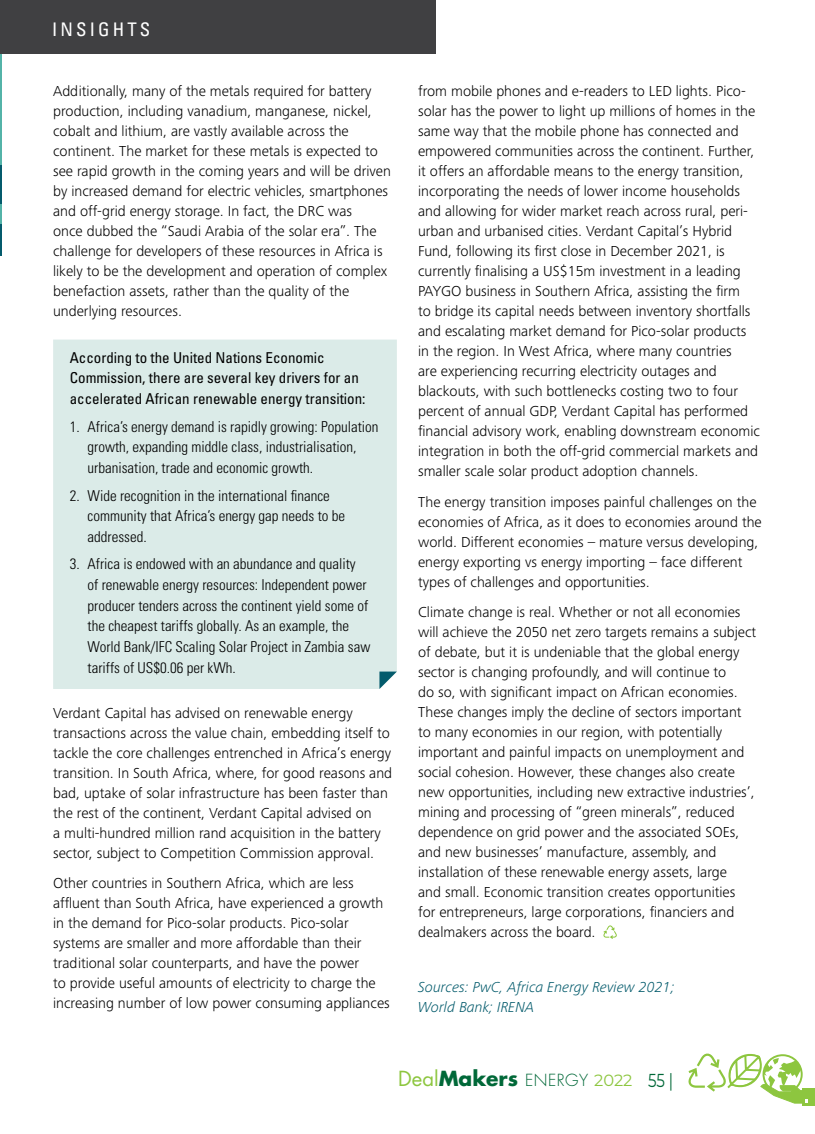
<style>
.page{position:relative;width:815px;height:1134px;background:#fff}
.page>*{position:absolute;margin:0;border:0;box-sizing:border-box;transform-origin:0 0}
.t1{font:700 20.25px "Futura";color:#006838}
.t2{font:condensed 18.75px "Univers";letter-spacing:.17em;color:#fff}
.t3{font:300 15px/20px "Frutiger Next Pro";color:#000}
.t4{font:300 condensed 15px/20.6px "Univers";color:#000}
.t5{font:condensed 15px/20.6px "Univers";color:#000}
.t6{font:italic 300 15px/20px "Frutiger Next Pro";color:#045b6c}
.s1{font-weight:400;color:#8dc63f}
.s2{font-weight:300;font-size:16.25px}
.s3{font-family:"Montserrat";font-weight:400;font-size:16.25px;color:#8dc63f}
.s4{font-family:"Montserrat";font-weight:400;font-size:18.75px}
</style>
<div class="page">
<div style="left:802px;top:1089px;width:13px;height:17px;background:#8dc63f"></div>
<svg style="left:688px;top:1053px;width:120px;height:50px"></svg>
<hr style="left:0;top:224px;width:1px;height:32px;background:#045b6c">
<hr style="left:0;top:53px;width:1px;height:171px;background:#53b3a8">
<hr style="left:0;top:165px;width:1px;height:39px;background:#045b6c">
<div style="left:0;top:0;width:435px;height:53px;background:#404042"></div>
<svg style="left:603px;top:925px;width:14px;height:14px"></svg>
<div style="left:53px;top:340px;width:344px;height:349px;background:#dbebe8"></div>
<svg style="left:379px;top:671px;width:18px;height:18px"></svg>
<p class="t2" style="left:52px;top:17px;width:100px">INSIGHTS</p>
<p class="t3" style="left:53px;top:81px;width:339px">Additionally, many of the metals required for battery production, including vanadium, manganese, nickel, cobalt and lithium, are vastly available across the continent. The market for these metals is expected to see rapid growth in the coming years and will be driven by increased demand for electric vehicles, smartphones and off-grid energy storage. In fact, the DRC was<br>once dubbed the “Saudi Arabia of the solar era”. The challenge for developers of these resources in Africa is likely to be the development and operation of complex benefaction assets, rather than the quality of the underlying resources.</p>
<p class="t5" style="left:70px;top:347px;width:297px">According to the United Nations Economic<br>Commission, there are several key drivers for an accelerated African renewable energy transition:</p>
<p class="t4" style="left:88px;top:416px;width:292px;text-indent:-18px">1. Africa’s energy demand is rapidly growing: Population growth, expanding middle class, industrialisation, urbanisation, trade and economic growth.</p>
<p class="t4" style="left:88px;top:485px;width:259px;text-indent:-18px">2. Wide recognition in the international finance community that Africa’s energy gap needs to be addressed.</p>
<p class="t4" style="left:88px;top:554px;width:284px;text-indent:-18px">3. Africa is endowed with an abundance and quality<br>of renewable energy resources: Independent power producer tenders across the continent yield some of the cheapest tariffs globally. As an example, the World Bank/IFC Scaling Solar Project in Zambia saw tariffs of US$0.06 per kWh.</p>
<p class="t3" style="left:53px;top:702px;width:341px">Verdant Capital has advised on renewable energy transactions across the value chain, embedding itself to tackle the core challenges entrenched in Africa’s energy transition. In South Africa, where, for good reasons and bad, uptake of solar infrastructure has been faster than the rest of the continent, Verdant Capital advised on<br>a multi-hundred million rand acquisition in the battery sector, subject to Competition Commission approval.</p>
<p class="t3" style="left:53px;top:873px;width:338px">Other countries in Southern Africa, which are less affluent than South Africa, have experienced a growth in the demand for Pico-solar products. Pico-solar systems are smaller and more affordable than their traditional solar counterparts, and have the power<br>to provide useful amounts of electricity to charge the increasing number of low power consuming appliances</p>
<p class="t3" style="left:418px;top:81px;width:343px">from mobile phones and e-readers to LED lights. Pico&shy;solar has the power to light up millions of homes in the same way that the mobile phone has connected and empowered communities across the continent. Further, it offers an affordable means to the energy transition, incorporating the needs of lower income households and allowing for wider market reach across rural, peri&shy;urban and urbanised cities. Verdant Capital’s Hybrid Fund, following its first close in December 2021, is currently finalising a US$15m investment in a leading PAYGO business in Southern Africa, assisting the firm<br>to bridge its capital needs between inventory shortfalls and escalating market demand for Pico-solar products in the region. In West Africa, where many countries<br>are experiencing recurring electricity outages and blackouts, with such bottlenecks costing two to four percent of annual GDP, Verdant Capital has performed financial advisory work, enabling downstream economic integration in both the off-grid commercial markets and smaller scale solar product adoption channels.</p>
<p class="t3" style="left:418px;top:492px;width:345px">The energy transition imposes painful challenges on the economies of Africa, as it does to economies around the world. Different economies – mature versus developing, energy exporting vs energy importing – face different types of challenges and opportunities.</p>
<p class="t3" style="left:418px;top:602px;width:340px">Climate change is real. Whether or not all economies will achieve the 2050 net zero targets remains a subject of debate, but it is undeniable that the global energy sector is changing profoundly, and will continue to<br>do so, with significant impact on African economies.<br>These changes imply the decline of sectors important to many economies in our region, with potentially important and painful impacts on unemployment and social cohesion. However, these changes also create new opportunities, including new extractive industries’, mining and processing of “green minerals”, reduced dependence on grid power and the associated SOEs, and new businesses’ manufacture, assembly, and installation of these renewable energy assets, large<br>and small. Economic transition creates opportunities for entrepreneurs, large corporations, financiers and dealmakers across the board.</p>
<p class="t6" style="left:418px;top:977px;width:258px">Sources: PwC, Africa Energy Review 2021;<br>World Bank; IRENA</p>
<h1 class="t1" style="left:398px;top:1064px;width:277px"><span class="s1">Deal</span>Makers <span class="s2">ENERGY</span> <span class="s3">2022</span> <span class="s4">55 |</span></h1>
</div>
